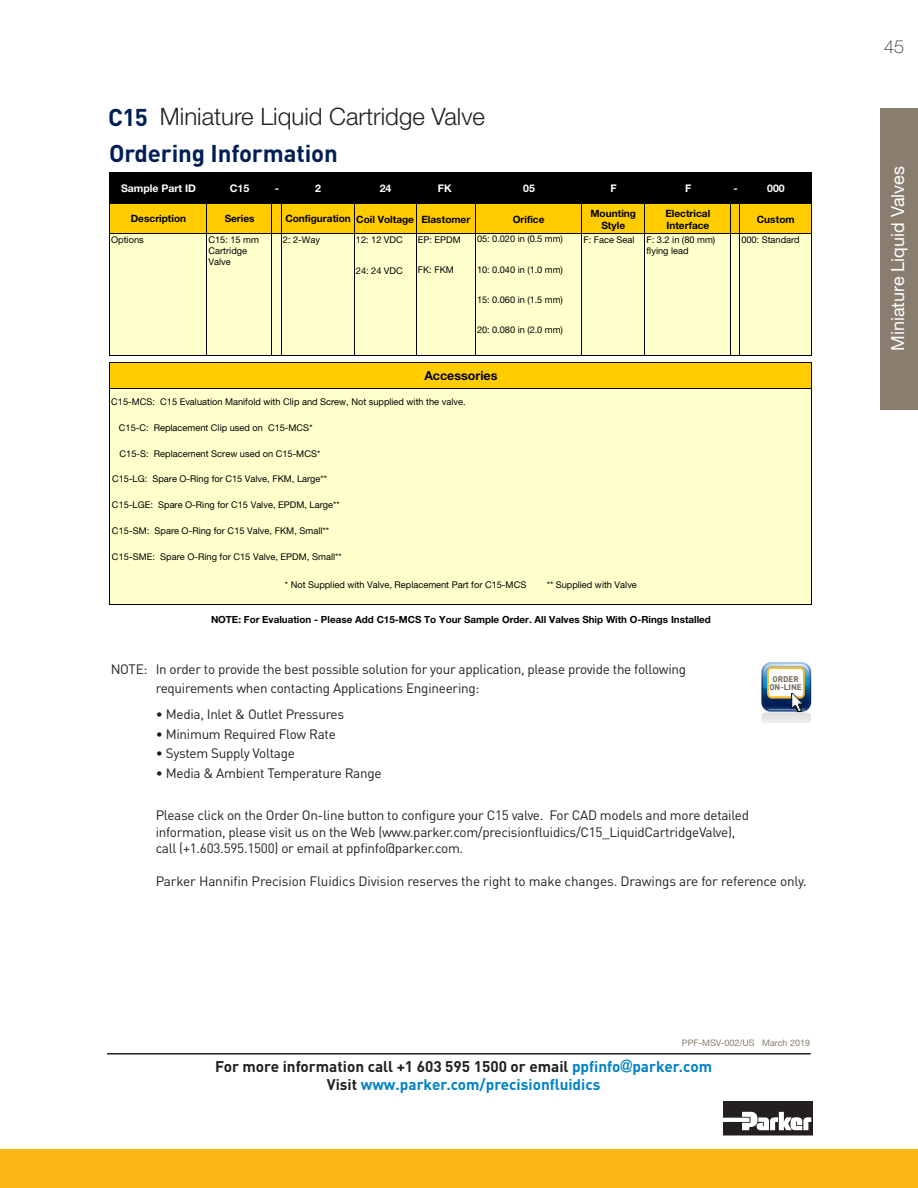
<style>
.page{position:relative;width:918px;height:1188px;background:#fff}
.page>*{position:absolute;margin:0;border:0;box-sizing:border-box;transform-origin:0 0}
.t1{font:300 24px "Helvetica Neue LT Std";color:#231f20}
.B_Head{font:700 24px "DINOT";letter-spacing:-.005em;color:#001f56}
.t2{font:18px "Helvetica Neue LT Std";color:#fff}
.t3{font:100 18px "Helvetica Neue LT Std";color:#231f20}
.t4{font:700 15.3px "DINOT";color:#231f20}
.t5{font:700 15.3px "DINOT";color:#0082c5}
.note{font:13.5px/16.5px "DIN";letter-spacing:-.02em;color:#231f20}
.t6{font:700 12.45px "Helvetica Neue LT Std";color:#000}
.t7{font:700 10.5px "Helvetica Neue LT Std";color:#fff}
.t8{font:700 10.05px/12.1px "Helvetica Neue LT Std";color:#000;text-align:center}
.t9{font:700 9.9px "Helvetica Neue LT Std";color:#000}
.t10{font:9.3px/10.9px "Helvetica Neue LT Std";color:#000}
.t11{font:9px "Helvetica Neue LT Std";color:#887d6e}
.t12{font:700 8.1px/7.8px "DINOT";color:#6f6754;text-align:center}
.s1{color:#0082c5}
.s2{font-family:"Impact";font-weight:400;color:#0082c5}
.s3{color:#231f20}
</style>
<div class="page">
<div style="left:0;top:1150px;width:918px;height:38px;background:#fcb814"></div>
<svg style="left:723px;top:1101px;width:90px;height:35px"></svg>
<div style="left:880px;top:108px;width:38px;height:301px;background:#887d6e"></div>
<hr style="left:107px;top:1053px;width:704px;height:2px;background:#231f20">
<svg style="left:761px;top:662px;width:50px;height:61px"></svg>
<div style="left:109px;top:173px;width:703px;height:30px;background:#000"></div>
<div style="left:109px;top:203px;width:703px;height:31px;background:#fc0"></div>
<div style="left:109px;top:234px;width:703px;height:122px;background:#ffc"></div>
<div style="left:109px;top:362px;width:703px;height:27px;background:#fc0"></div>
<div style="left:109px;top:388px;width:703px;height:53px;background:#ffc"></div>
<div style="left:109px;top:427px;width:703px;height:177px;background:#ffc"></div>
<hr style="left:109px;top:172px;width:1px;height:31px;background:#000">
<hr style="left:109px;top:203px;width:245px;height:1px;background:#000">
<hr style="left:354px;top:203px;width:121px;height:1px;background:#000">
<hr style="left:207px;top:203px;width:1px;height:31px;background:#000">
<hr style="left:110px;top:234px;width:162px;height:1px;background:#000">
<hr style="left:272px;top:203px;width:1px;height:31px;background:#000">
<hr style="left:281px;top:203px;width:1px;height:31px;background:#000">
<hr style="left:272px;top:234px;width:82px;height:1px;background:#000">
<hr style="left:354px;top:234px;width:121px;height:1px;background:#000">
<hr style="left:475px;top:203px;width:1px;height:31px;background:#000">
<hr style="left:581px;top:203px;width:1px;height:31px;background:#000">
<hr style="left:645px;top:203px;width:1px;height:31px;background:#000">
<hr style="left:731px;top:203px;width:1px;height:31px;background:#000">
<hr style="left:740px;top:203px;width:1px;height:31px;background:#000">
<hr style="left:812px;top:203px;width:1px;height:31px;background:#000">
<hr style="left:109px;top:203px;width:1px;height:153px;background:#000">
<hr style="left:812px;top:234px;width:1px;height:122px;background:#000">
<hr style="left:109px;top:362px;width:1px;height:242px;background:#000">
<hr style="left:207px;top:234px;width:1px;height:122px;background:#000">
<hr style="left:272px;top:234px;width:1px;height:122px;background:#000">
<hr style="left:281px;top:234px;width:1px;height:122px;background:#000">
<hr style="left:354px;top:173px;width:1px;height:183px;background:#000">
<hr style="left:416px;top:173px;width:1px;height:183px;background:#000">
<hr style="left:475px;top:234px;width:1px;height:122px;background:#000">
<hr style="left:581px;top:234px;width:1px;height:122px;background:#000">
<hr style="left:645px;top:234px;width:1px;height:122px;background:#000">
<hr style="left:731px;top:234px;width:1px;height:122px;background:#000">
<hr style="left:740px;top:234px;width:1px;height:122px;background:#000">
<hr style="left:812px;top:363px;width:1px;height:241px;background:#000">
<hr style="left:110px;top:172px;width:702px;height:1px;background:#000">
<hr style="left:475px;top:203px;width:337px;height:1px;background:#000">
<hr style="left:475px;top:234px;width:337px;height:1px;background:#000">
<hr style="left:110px;top:356px;width:702px;height:1px;background:#000">
<hr style="left:110px;top:362px;width:702px;height:1px;background:#000">
<hr style="left:110px;top:388px;width:702px;height:1px;background:#000">
<hr style="left:110px;top:604px;width:702px;height:1px;background:#000">
<p class="B_Head" style="left:108px;top:101px;width:41px">C15</p>
<p class="t1" style="left:160px;top:102px;width:326px">Miniature Liquid Cartridge Valve</p>
<p class="B_Head" style="left:109px;top:137px;width:230px">Ordering Information</p>
<p class="t7" style="left:121px;top:182px;width:77px">Sample Part ID</p>
<p class="t7" style="left:230px;top:182px;width:21px">C15</p>
<p class="t7" style="left:275px;top:182px;width:6px">-</p>
<p class="t7" style="left:315px;top:182px;width:7px">2</p>
<p class="t7" style="left:380px;top:182px;width:13px">24</p>
<p class="t7" style="left:438px;top:182px;width:15px">FK</p>
<p class="t7" style="left:523px;top:182px;width:13px">05</p>
<p class="t7" style="left:611px;top:182px;width:8px">F</p>
<p class="t7" style="left:685px;top:182px;width:8px">F</p>
<p class="t7" style="left:733px;top:182px;width:6px">-</p>
<p class="t7" style="left:767px;top:182px;width:19px">000</p>
<p class="t8" style="left:131px;top:212px;width:57px">Description</p>
<p class="t8" style="left:225px;top:212px;width:31px">Series</p>
<p class="t8" style="left:285px;top:213px;width:186px">Configuration Coil Voltage Elastomer</p>
<p class="t8" style="left:513px;top:213px;width:33px">Orifice</p>
<p class="t8" style="left:591px;top:207px;width:47px">Mounting<br>Style</p>
<p class="t8" style="left:665px;top:207px;width:46px;text-align:left">Electrical<br>Interface</p>
<p class="t8" style="left:757px;top:213px;width:39px">Custom</p>
<p class="t10" style="left:111px;top:234px;width:34px">Options</p>
<p class="t10" style="left:283px;top:234px;width:39px">2: 2-Way</p>
<p class="t10" style="left:356px;top:234px;width:48px">12: 12 VDC</p>
<p class="t10" style="left:418px;top:234px;width:45px">EP: EPDM</p>
<p class="t10" style="left:583px;top:234px;width:53px">F: Face Seal</p>
<p class="t10" style="left:647px;top:234px;width:70px">F: 3.2 in (80 mm) flying lead</p>
<p class="t10" style="left:741px;top:234px;width:60px">000: Standard</p>
<p class="t10" style="left:356px;top:265px;width:48px">24: 24 VDC</p>
<p class="t10" style="left:477px;top:233px;width:88px">05: 0.020 in (0.5 mm)</p>
<p class="t10" style="left:477px;top:264px;width:88px">10: 0.040 in (1.0 mm)</p>
<p class="t10" style="left:477px;top:294px;width:88px">15: 0.060 in (1.5 mm)</p>
<p class="t10" style="left:477px;top:324px;width:88px">20: 0.080 in (2.0 mm)</p>
<p class="t10" style="left:208px;top:234px;width:52px">C15: 15 mm<br>Cartridge<br>Valve</p>
<p class="t10" style="left:418px;top:264px;width:38px">FK: FKM</p>
<p class="t6" style="left:424px;top:367px;width:75px">Accessories</p>
<p class="t10" style="left:111px;top:396px;width:356px">C15-MCS: C15 Evaluation Manifold with Clip and Screw, Not supplied with the valve.</p>
<p class="t10" style="left:119px;top:422px;width:195px">C15-C: Replacement Clip used on C15-MCS*</p>
<p class="t10" style="left:120px;top:448px;width:202px">C15-S: Replacement Screw used on C15-MCS*</p>
<p class="t10" style="left:112px;top:473px;width:217px">C15-LG: Spare O-Ring for C15 Valve, FKM, Large**</p>
<p class="t10" style="left:112px;top:499px;width:229px">C15-LGE: Spare O-Ring for C15 Valve, EPDM, Large**</p>
<p class="t10" style="left:112px;top:525px;width:219px">C15-SM: Spare O-Ring for C15 Valve, FKM, Small**</p>
<p class="t10" style="left:112px;top:551px;width:231px">C15-SME: Spare O-Ring for C15 Valve, EPDM, Small**</p>
<p class="t10" style="left:285px;top:579px;width:243px">* Not Supplied with Valve, Replacement Part for C15-MCS</p>
<p class="t10" style="left:547px;top:579px;width:92px">** Supplied with Valve</p>
<p class="t9" style="left:211px;top:613px;width:501px">NOTE: For Evaluation - Please Add C15-MCS To Your Sample Order. All Valves Ship With O-Rings Installed</p>
<p class="note" style="left:111px;top:660px;width:577px">NOTE: In order to provide the best possible solution for your application, please provide the following</p>
<p class="note" style="left:156px;top:680px;width:325px">requirements when contacting Applications Engineering:</p>
<p class="note" style="left:156px;top:706px;width:190px">• Media, Inlet &amp; Outlet Pressures</p>
<p class="note" style="left:156px;top:725px;width:182px">• Minimum Required Flow Rate</p>
<p class="note" style="left:156px;top:745px;width:141px">• System Supply Voltage</p>
<p class="note" style="left:156px;top:764px;width:227px">• Media &amp; Ambient Temperature Range</p>
<p class="note" style="left:156px;top:807px;width:595px">Please click on the Order On-line button to configure your C15 valve. For CAD models and more detailed information, please visit us on the Web (www.parker.com/precisionfluidics/C15_LiquidCartridgeValve), call (+1.603.595.1500) or email at ppfinfo@parker.com.</p>
<p class="note" style="left:156px;top:873px;width:653px">Parker Hannifin Precision Fluidics Division reserves the right to make changes. Drawings are for reference only.</p>
<p class="t12" style="left:769px;top:675px;width:34px">ORDER<br>ON-LINE</p>
<p class="t11" style="left:682px;top:1038px;width:130px">PPF-MSV-002/US March 2019</p>
<p class="t4" style="left:215px;top:1056px;width:498px">For more information call +1 603 595 1500 or email <span class="s1">ppfinfo</span><span class="s2">@</span><span class="s1">parker.com</span></p>
<p class="t5" style="left:327px;top:1074px;width:275px"><span class="s3">Visit</span> www.parker.com/precisionfluidics</p>
<p class="t3" style="left:884px;top:36px;width:22px">45</p>
<p class="t2" style="left:887px;top:351px;width:187px;rotate:-90deg">Miniature Liquid Valves</p>
</div>
